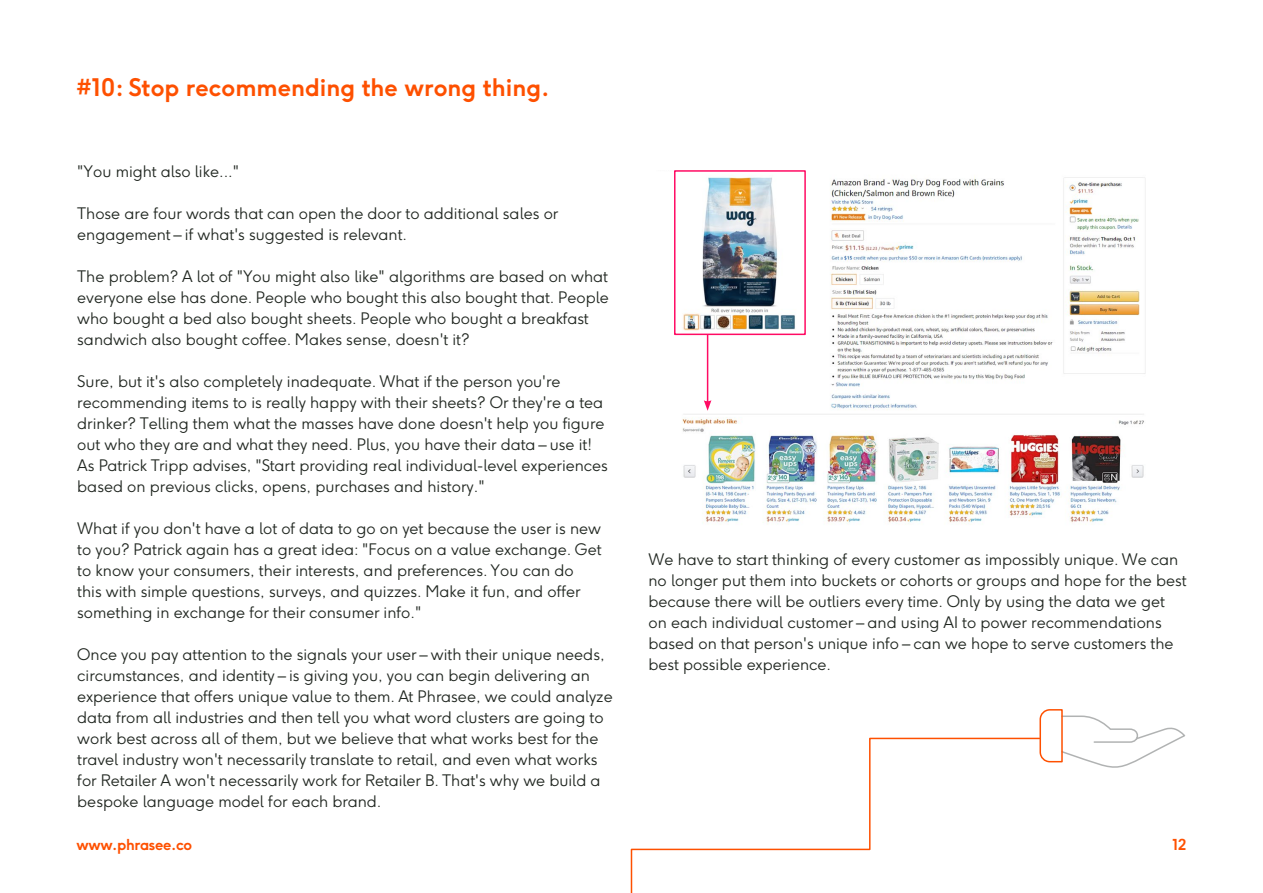
<style>
.page{position:relative;width:1263px;height:893px;background:#fff}
.page>*{position:absolute;margin:0;border:0;box-sizing:border-box;transform-origin:0 0}
.t1{font:700 24px "F37 Ginger";color:#fe5000}
.t2{font:300 15.75px/21px "F37 Ginger";color:#212721}
.t3{font:700 15px "F37 Ginger";letter-spacing:-.025em;color:#fe5000}
</style>
<div class="page">
<svg style="left:1039px;top:709px;width:147px;height:59px"></svg>
<svg style="left:630px;top:737px;width:411px;height:156px"></svg>
<img style="left:675px;top:177px;width:471px;height:347px">
<div style="left:674px;top:170px;width:132px;height:165px;border:2px solid #ff0b63"></div>
<hr style="left:707px;top:335px;width:1px;height:68px;background:#ff0b63">
<svg style="left:704px;top:400px;width:7px;height:11px"></svg>
<h1 class="t1" style="left:77px;top:77px;width:475px">#10: Stop recommending the wrong thing.</h1>
<p class="t2" style="left:77px;top:162px;width:163px">"You might also like..."</p>
<p class="t2" style="left:77px;top:204px;width:483px">Those are four words that can open the door to additional sales or engagement – if what's suggested is relevant.</p>
<p class="t2" style="left:77px;top:267px;width:533px">The problem? A lot of "You might also like" algorithms are based on what everyone else has done. People who bought this also bought that. People who bought a bed also bought sheets. People who bought a breakfast sandwich also bought coffee. Makes sense, doesn't it?</p>
<p class="t2" style="left:77px;top:372px;width:532px">Sure, but it's also completely inadequate. What if the person you're recommending items to is really happy with their sheets? Or they're a tea drinker? Telling them what the masses have done doesn't help you figure out who they are and what they need. Plus, you have their data – use it!<br>As Patrick Tripp advises, "Start providing real individual-level experiences based on previous clicks, opens, purchases and history."</p>
<p class="t2" style="left:77px;top:519px;width:526px">What if you don't have a lot of data to go on yet because the user is new to you? Patrick again has a great idea: "Focus on a value exchange. Get to know your consumers, their interests, and preferences. You can do this with simple questions, surveys, and quizzes. Make it fun, and offer something in exchange for their consumer info."</p>
<p class="t2" style="left:77px;top:645px;width:537px">Once you pay attention to the signals your user – with their unique needs, circumstances, and identity – is giving you, you can begin delivering an experience that offers unique value to them. At Phrasee, we could analyze data from all industries and then tell you what word clusters are going to work best across all of them, but we believe that what works best for the travel industry won't necessarily translate to retail, and even what works for Retailer A won't necessarily work for Retailer B. That's why we build a bespoke language model for each brand.</p>
<p class="t2" style="left:648px;top:551px;width:540px">We have to start thinking of every customer as impossibly unique. We can no longer put them into buckets or cohorts or groups and hope for the best because there will be outliers every time. Only by using the data we get on each individual customer – and using AI to power recommendations based on that person's unique info – can we hope to serve customers the best possible experience.</p>
<p class="t3" style="left:77px;top:838px;width:117px">www.phrasee.co</p>
<p class="t3" style="left:1172px;top:838px;width:16px">12</p>
</div>
